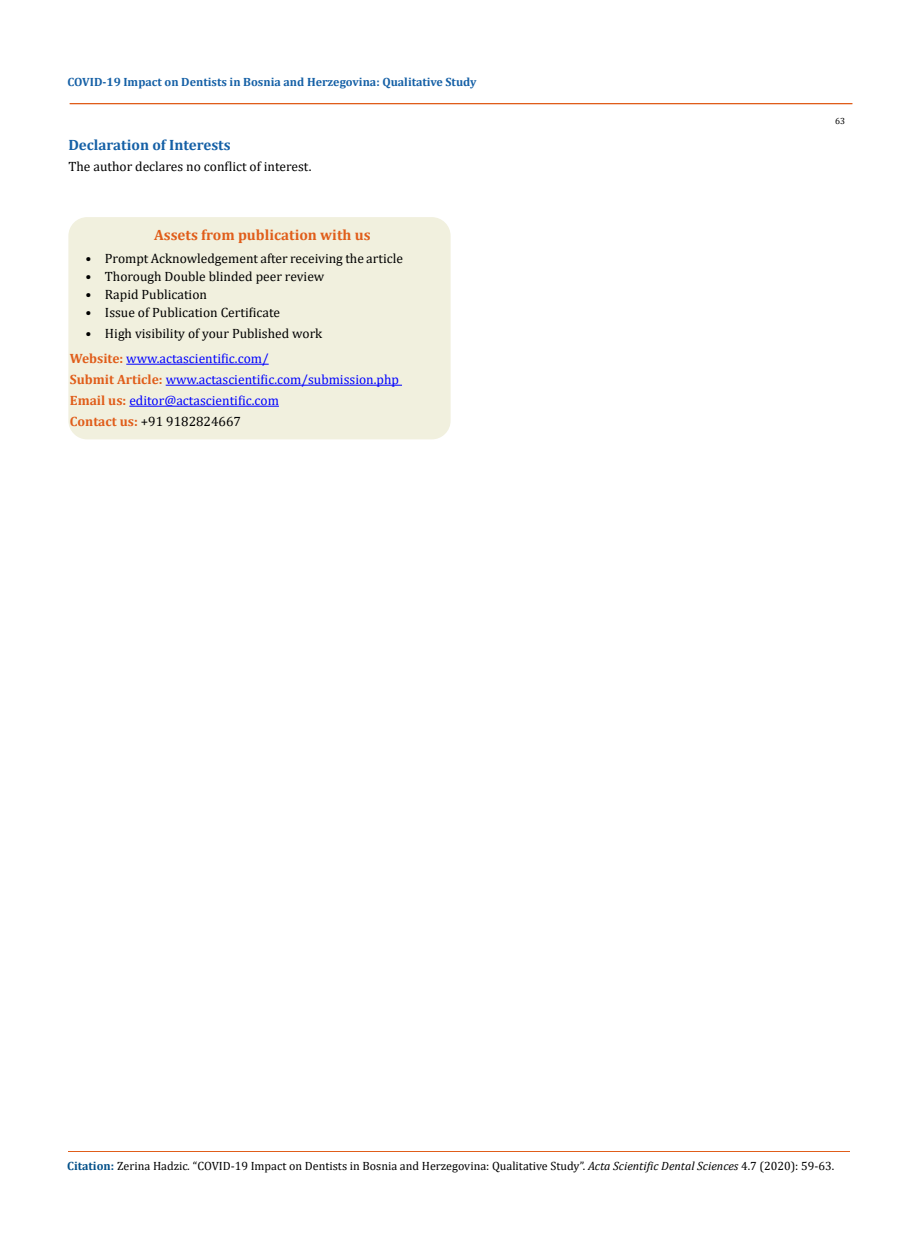
<style>
.page{position:relative;width:917px;height:1260px;background:#fff}
.page>*{position:absolute;margin:0;border:0;box-sizing:border-box;transform-origin:0 0}
.t1{font:700 15px "Cambria";color:#e05d1a}
.t2{font:700 15px "Cambria";color:#1560a6}
.t3{font:13.5px "Cambria";color:#000}
.t4{font:13.5px/21px "Cambria";color:#00f}
.t5{font:12px "Cambria";color:#000}
.t6{font:700 12px "Cambria";color:#1560a6}
.t7{font:9px "Cambria";color:#000}
.s1{font-weight:700;color:#e05d1a}
.s2{color:#000}
.s3{font-weight:700;color:#035089}
.s4{font-style:italic}
</style>
<div class="page">
<div style="left:69px;top:218px;width:381px;height:221px;background:#f1f0de;border-radius:18px"></div>
<div style="left:68px;top:217px;width:382px;height:222px;border:2px solid #f1f0de;border-radius:18px"></div>
<hr style="left:126px;top:364px;width:143px;height:1px;background:#00f">
<hr style="left:166px;top:385px;width:236px;height:1px;background:#00f">
<hr style="left:129px;top:406px;width:150px;height:1px;background:#00f">
<hr style="left:70px;top:104px;width:782px;height:1px;background:#e05d1a">
<div style="left:70px;top:103px;width:782px;height:1px;border:1px solid #e05d1a"></div>
<hr style="left:68px;top:1152px;width:781px;height:1px;background:#e05d1a">
<p class="t6" style="left:67px;top:73px;width:410px">COVID-19 Impact on Dentists in Bosnia and Herzegovina: Qualitative Study</p>
<p class="t2" style="left:68px;top:134px;width:164px">Declaration of Interests</p>
<p class="t3" style="left:68px;top:158px;width:244px">The author declares no conflict of interest.</p>
<p class="t1" style="left:154px;top:224px;width:218px">Assets from publication with us</p>
<p class="t3" style="left:85px;top:251px;width:319px">• Prompt Acknowledgement after receiving the article</p>
<p class="t3" style="left:85px;top:269px;width:240px">• Thorough Double blinded peer review</p>
<p class="t3" style="left:85px;top:287px;width:123px">• Rapid Publication</p>
<p class="t3" style="left:85px;top:305px;width:196px">• Issue of Publication Certificate</p>
<p class="t3" style="left:85px;top:326px;width:238px">• High visibility of your Published work</p>
<p class="t4" style="left:70px;top:348px;width:330px"><span class="s1">Website:</span> www.actascientific.com/<br><span class="s1">Submit Article:</span> www.actascientific.com/submission.php <span class="s1">Email us:</span> editor@actascientific.com<br><span class="s1">Contact us:</span> <span class="s2">+91 9182824667</span></p>
<p class="t7" style="left:835px;top:115px;width:11px">63</p>
<p class="t5" style="left:67px;top:1159px;width:768px"><span class="s3">Citation:</span> Zerina Hadzic<span class="s4">.</span> “COVID-19 Impact on Dentists in Bosnia and Herzegovina: Qualitative Study”. <span class="s4">Acta Scientific Dental Sciences</span> 4.7 (2020): 59-63.</p>
</div>
